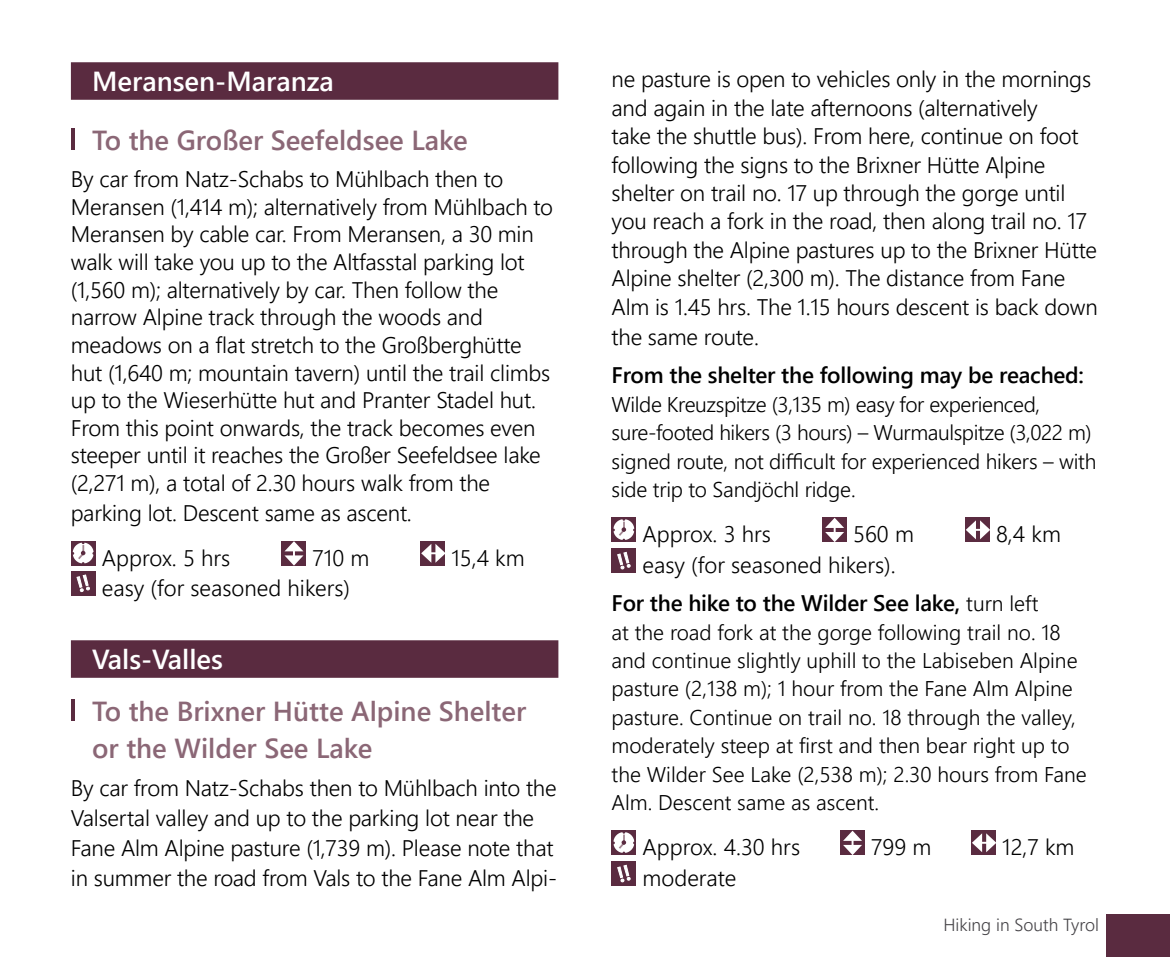
<style>
.page{position:relative;width:1170px;height:957px;background:#fff}
.page>*{position:absolute;margin:0;border:0;box-sizing:border-box;transform-origin:0 0}
.t1{font:27.5px/37.8px "Webly Sleek UI Semibold";color:#8b6776}
.t2{font:27.5px "Webly Sleek UI Semibold";color:#fff}
.t3{font:22.5px/27.8px "Webly Sleek UI Semilight";letter-spacing:-.01em;color:#000}
.t4{font:22.5px "Webly Sleek UI Semibold";letter-spacing:-.01em;color:#000}
.t5{font:21.25px/28.5px "Webly Sleek UI Semilight";color:#000}
.t6{font:21.25px/28.5px "Webly Sleek UI Semilight";letter-spacing:-.02em;color:#000}
.t7{font:17.5px "Webly Sleek UI Semilight";color:#454347}
.s1{font-family:"Webly Sleek UI Semilight";font-size:21.25px}
</style>
<div class="page">
<div style="left:1106px;top:914px;width:63px;height:43px;background:#5a2b40"></div>
<div style="left:71px;top:62px;width:487px;height:38px;background:#5a2b40"></div>
<div style="left:71px;top:640px;width:487px;height:38px;background:#5a2b40"></div>
<hr style="left:71px;top:129px;width:3px;height:21px;background:#5a2b40">
<div style="left:71px;top:541px;width:25px;height:25px;background:#5a2b40"></div>
<div style="left:73px;top:542px;width:21px;height:21px;background:#fff;border-radius:50%"></div>
<svg style="left:72px;top:542px;width:14px;height:22px"></svg>
<div style="left:281px;top:541px;width:25px;height:25px;background:#5a2b40"></div>
<svg style="left:284px;top:541px;width:19px;height:24px"></svg>
<div style="left:420px;top:541px;width:25px;height:25px;background:#5a2b40"></div>
<svg style="left:421px;top:544px;width:24px;height:19px"></svg>
<div style="left:71px;top:571px;width:25px;height:25px;background:#5a2b40"></div>
<svg style="left:76px;top:574px;width:14px;height:18px"></svg>
<hr style="left:71px;top:699px;width:3px;height:22px;background:#5a2b40">
<svg style="left:611px;top:517px;width:25px;height:25px"></svg>
<div style="left:613px;top:519px;width:21px;height:21px;background:#fff;border-radius:50%"></div>
<svg style="left:612px;top:518px;width:14px;height:23px"></svg>
<div style="left:822px;top:517px;width:25px;height:25px;background:#5a2b40"></div>
<svg style="left:825px;top:518px;width:19px;height:24px"></svg>
<div style="left:965px;top:517px;width:24px;height:25px;background:#5a2b40"></div>
<svg style="left:966px;top:520px;width:23px;height:19px"></svg>
<div style="left:611px;top:548px;width:25px;height:25px;background:#5a2b40"></div>
<svg style="left:617px;top:552px;width:13px;height:17px"></svg>
<svg style="left:611px;top:830px;width:25px;height:25px"></svg>
<div style="left:613px;top:832px;width:21px;height:21px;background:#fff;border-radius:50%"></div>
<svg style="left:612px;top:831px;width:14px;height:23px"></svg>
<div style="left:840px;top:830px;width:24px;height:25px;background:#5a2b40"></div>
<svg style="left:843px;top:830px;width:19px;height:25px"></svg>
<div style="left:971px;top:830px;width:24px;height:25px;background:#5a2b40"></div>
<svg style="left:972px;top:833px;width:23px;height:19px"></svg>
<div style="left:611px;top:861px;width:25px;height:25px;background:#5a2b40"></div>
<svg style="left:617px;top:864px;width:13px;height:18px"></svg>
<p class="t2" style="left:92px;top:60px;width:243px">Meransen-Maranza</p>
<p class="t1" style="left:92px;top:120px;width:377px">To the Großer Seefeldsee Lake</p>
<p class="t3" style="left:71px;top:164px;width:483px">By car from Natz-Schabs to Mühlbach then to Meransen (1,414 m); alternatively from Mühlbach to Meransen by cable car. From Meransen, a 30 min walk will take you up to the Altfasstal parking lot (1,560 m); alternatively by car. Then follow the narrow Alpine track through the woods and meadows on a flat stretch to the Großberghütte hut (1,640 m; mountain tavern) until the trail climbs up to the Wieserhütte hut and Pranter Stadel hut.<br>From this point onwards, the track becomes even steeper until it reaches the Großer Seefeldsee lake (2,271 m), a total of 2.30 hours walk from the</p>
<p class="t3" style="left:102px;top:490px;width:311px;line-height:44.5px;text-indent:-31px">parking lot. Descent same as ascent.<br>Approx. 5 hrs</p>
<p class="t3" style="left:312px;top:543px;width:58px">710 m</p>
<p class="t3" style="left:451px;top:543px;width:75px">15,4 km</p>
<p class="t3" style="left:102px;top:573px;width:250px">easy (for seasoned hikers)</p>
<p class="t2" style="left:92px;top:638px;width:132px">Vals-Valles</p>
<p class="t1" style="left:92px;top:691px;width:435px">To the Brixner Hütte Alpine Shelter or the Wilder See Lake</p>
<p class="t3" style="left:71px;top:771px;width:487px;line-height:30.2px">By car from Natz-Schabs then to Mühlbach into the Valsertal valley and up to the parking lot near the Fane Alm Alpine pasture (1,739 m). Please note that in summer the road from Vals to the Fane Alm Alpi-</p>
<p class="t3" style="left:611px;top:64px;width:487px;line-height:28.5px">ne pasture is open to vehicles only in the mornings and again in the late afternoons (alternatively<br>take the shuttle bus). From here, continue on foot following the signs to the Brixner Hütte Alpine shelter on trail no. 17 up through the gorge until you reach a fork in the road, then along trail no. 17 through the Alpine pastures up to the Brixner Hütte Alpine shelter (2,300 m). The distance from Fane Alm is 1.45 hrs. The 1.15 hours descent is back down</p>
<p class="t3" style="left:611px;top:323px;width:149px">the same route.</p>
<p class="t4" style="left:611px;top:358px;width:474px">From the shelter the following may be reached:</p>
<p class="t6" style="left:611px;top:389px;width:486px">Wilde Kreuzspitze (3,135 m) easy for experienced, sure-footed hikers (3 hours) – Wurmaulspitze (3,022 m) signed route, not difficult for experienced hikers – with side trip to Sandjöchl ridge.</p>
<p class="t3" style="left:642px;top:519px;width:130px">Approx. 3 hrs</p>
<p class="t3" style="left:853px;top:519px;width:62px">560 m</p>
<p class="t3" style="left:996px;top:519px;width:66px">8,4 km</p>
<p class="t3" style="left:642px;top:550px;width:255px">easy (for seasoned hikers).</p>
<p class="t4" style="left:611px;top:586px;width:428px">For the hike to the Wilder See lake, <span class="s1">turn left</span></p>
<p class="t5" style="left:611px;top:617px;width:476px">at the road fork at the gorge following trail no. 18 and continue slightly uphill to the Labiseben Alpine pasture (2,138 m); 1 hour from the Fane Alm Alpine pasture. Continue on trail no. 18 through the valley, moderately steep at first and then bear right up to the Wilder See Lake (2,538 m); 2.30 hours from Fane Alm. Descent same as ascent.</p>
<p class="t3" style="left:642px;top:832px;width:159px">Approx. 4.30 hrs</p>
<p class="t3" style="left:871px;top:832px;width:62px">799 m</p>
<p class="t3" style="left:1002px;top:832px;width:74px">12,7 km</p>
<p class="t3" style="left:642px;top:863px;width:95px">moderate</p>
<p class="t7" style="left:943px;top:912px;width:157px">Hiking in South Tyrol</p>
</div>
